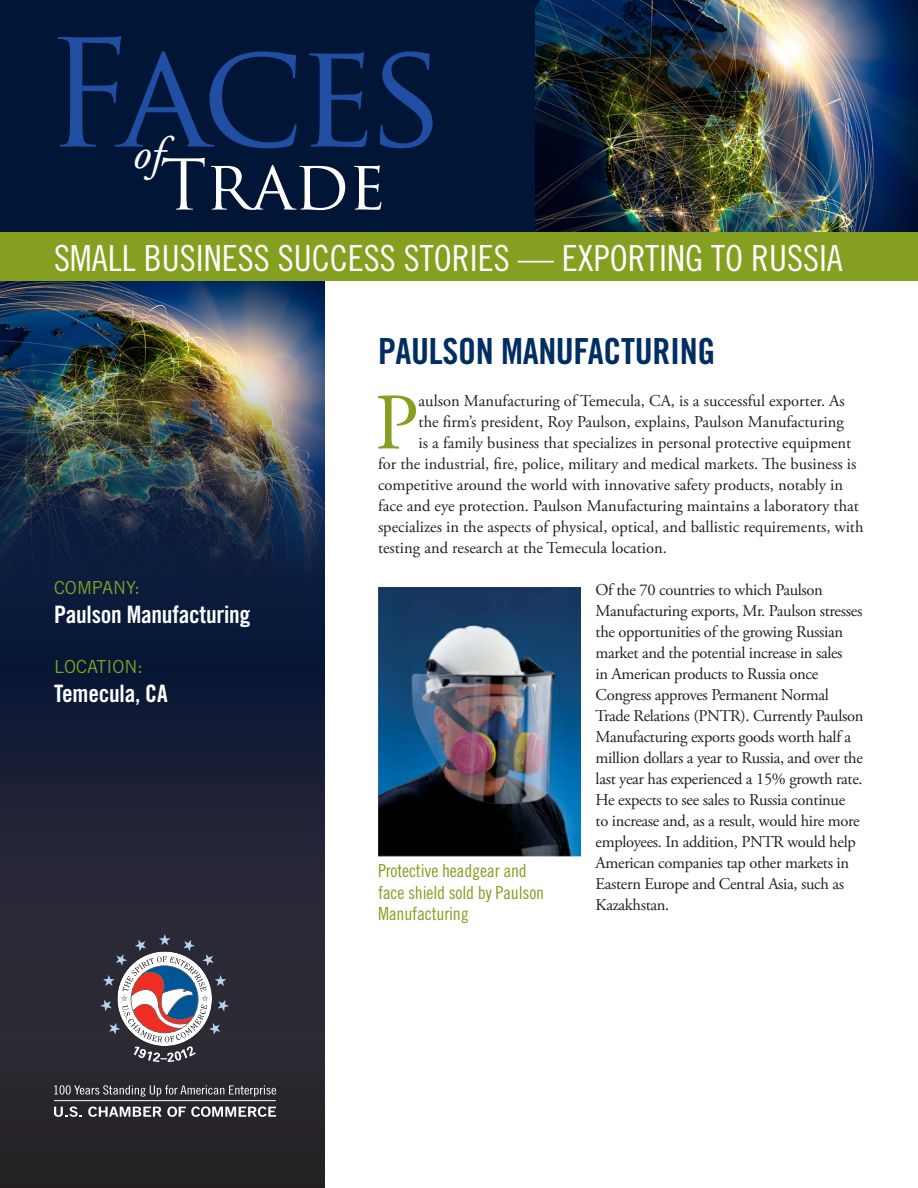
<style>
.page{position:relative;width:918px;height:1188px;background:#fff}
.page>*{position:absolute;margin:0;border:0;box-sizing:border-box;transform-origin:0 0}
.t1{font:145.2px "Trajan Pro";letter-spacing:-.05em;color:#204ea2}
.t2{font:79.8px "Adobe Garamond Pro";color:#859f20}
.t3{font:68.1px "Trajan Pro";letter-spacing:-.005em;color:#fff}
.t4{font:italic 45.45px "Adobe Garamond Pro";color:#fff}
.t5{font:36px "Trade Gothic LT Std Cn 18";color:#fff}
.t6{font:36px "Trade Gothic LT Std Bd Cn 20";letter-spacing:-.01em;color:#002e62}
.t7{font:24px "Trade Gothic LT Std Bd Cn 20";letter-spacing:-.01em;color:#fff}
.t8{font:18px/21.6px "Trade Gothic LT Std Cn 18";letter-spacing:-.01em;color:#859f20}
.t9{font:18px "Trade Gothic LT Std";color:#859f20}
.t10{font:16.5px/21px "Adobe Garamond Pro";letter-spacing:-.02em;color:#231f20}
.t11{font:16.5px "Adobe Garamond Pro";color:#231f20}
</style>
<div class="page">
<img style="left:535px;top:0;width:383px;height:233px">
<div style="left:0;top:0;width:535px;height:248px;background:#011536"></div>
<svg style="left:0;top:581px;width:324px;height:607px;background:#1d2133"></svg>
<svg style="left:100px;top:934px;width:129px;height:128px"></svg>
<svg style="left:54px;top:1085px;width:222px;height:12px;background:#565459"></svg>
<svg style="left:54px;top:1107px;width:28px;height:10px"></svg>
<svg style="left:88px;top:1107px;width:188px;height:10px"></svg>
<hr style="left:54px;top:1100px;width:222px;height:1px;background:#fff">
<img style="left:0;top:281px;width:324px;height:300px">
<div style="left:0;top:233px;width:918px;height:48px;background:#859f20"></div>
<img style="left:378px;top:588px;width:203px;height:268px">
<h1 class="t1" style="left:44px;top:1px;width:403px">Faces</h1>
<h3 class="t3" style="left:160px;top:141px;width:228px">Trade</h3>
<h3 class="t4" style="left:133px;top:126px;width:32px">of</h3>
<h3 class="t5" style="left:54px;top:237px;width:790px">SMALL BUSINESS SUCCESS STORIES — EXPORTING TO RUSSIA</h3>
<p class="t9" style="left:54px;top:577px;width:87px">COMPANY:</p>
<p class="t7" style="left:54px;top:600px;width:198px">Paulson Manufacturing</p>
<p class="t9" style="left:54px;top:656px;width:90px">LOCATION:</p>
<p class="t7" style="left:54px;top:679px;width:115px">Temecula, CA</p>
<p class="t6" style="left:378px;top:330px;width:339px">PAULSON MANUFACTURING</p>
<p class="t2" style="left:375px;top:375px;width:45px">P</p>
<p class="t11" style="left:419px;top:391px;width:428px">aulson Manufacturing of Temecula, CA, is a successful exporter. As</p>
<p class="t11" style="left:419px;top:412px;width:427px">the firm’s president, Roy Paulson, explains, Paulson Manufacturing</p>
<p class="t11" style="left:419px;top:433px;width:434px">is a family business that specializes in personal protective equipment</p>
<p class="t11" style="left:378px;top:454px;width:480px">for the industrial, fire, police, military and medical markets. The business is</p>
<p class="t11" style="left:378px;top:475px;width:467px">competitive around the world with innovative safety products, notably in</p>
<p class="t11" style="left:378px;top:496px;width:482px">face and eye protection. Paulson Manufacturing maintains a laboratory that</p>
<p class="t11" style="left:378px;top:517px;width:487px">specializes in the aspects of physical, optical, and ballistic requirements, with</p>
<p class="t11" style="left:378px;top:538px;width:290px">testing and research at the Temecula location.</p>
<p class="t10" style="left:596px;top:580px;width:269px">Of the 70 countries to which Paulson Manufacturing exports, Mr. Paulson stresses the opportunities of the growing Russian market and the potential increase in sales<br>in American products to Russia once Congress approves Permanent Normal Trade Relations (PNTR). Currently Paulson Manufacturing exports goods worth half a million dollars a year to Russia, and over the last year has experienced a 15% growth rate.<br>He expects to see sales to Russia continue<br>to increase and, as a result, would hire more employees. In addition, PNTR would help American companies tap other markets in Eastern Europe and Central Asia, such as Kazakhstan.</p>
<p class="t8" style="left:378px;top:860px;width:168px">Protective headgear and face shield sold by Paulson<br>Manufacturing</p>
</div>
